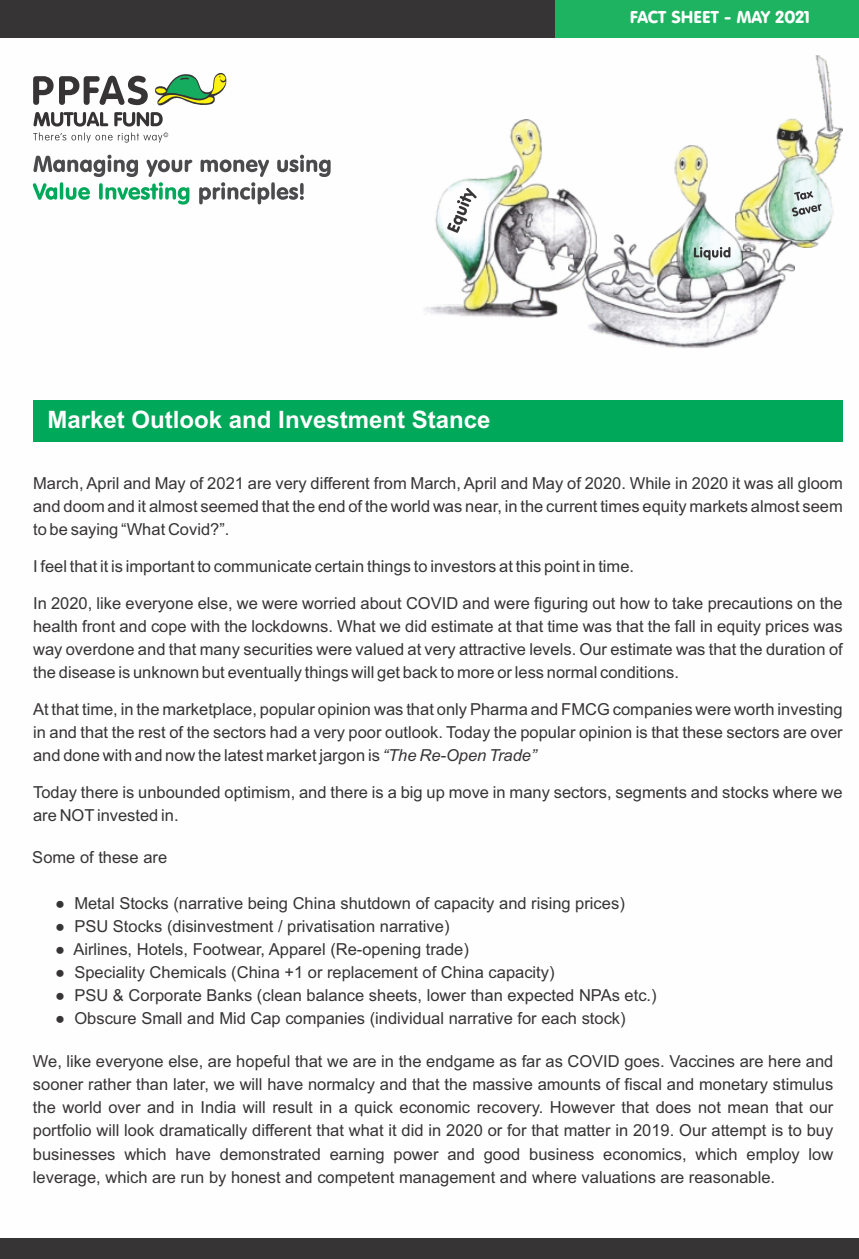
<style>
.page{position:relative;width:859px;height:1259px;background:#fff}
.page>*{position:absolute;margin:0;border:0;box-sizing:border-box;transform-origin:0 0}
.t1{font:700 24px "Arial";color:#fefefe}
.t2{font:16.95px "VAG Rounded BT";color:#fefefe}
.t3{font:16.5px/23.1px "Arial";color:#373435;text-align:justify}
.s1{font-style:italic}
</style>
<div class="page">
<svg style="left:33px;top:132px;width:135px;height:11px"></svg>
<svg style="left:33px;top:73px;width:193px;height:53px"></svg>
<svg style="left:33px;top:155px;width:297px;height:49px"></svg>
<div style="left:0;top:0;width:859px;height:38px;background:#373435"></div>
<div style="left:555px;top:0;width:304px;height:38px;background:#1db360"></div>
<div style="left:0;top:1237px;width:859px;height:21px;background:#373435"></div>
<img style="left:424px;top:119px;width:144px;height:199px">
<img style="left:776px;top:56px;width:66px;height:192px">
<img style="left:568px;top:145px;width:227px;height:204px">
<svg style="left:447px;top:188px;width:29px;height:45px"></svg>
<svg style="left:694px;top:247px;width:36px;height:13px"></svg>
<svg style="left:791px;top:191px;width:30px;height:25px"></svg>
<div style="left:33px;top:400px;width:809px;height:41px;background:#00a859"></div>
<p class="t2" style="left:630px;top:10px;width:182px">FACT SHEET - MAY 2021</p>
<h1 class="t1" style="left:48px;top:410px;width:444px">Market Outlook and Investment Stance</h1>
<p class="t3" style="left:33px;top:473px;width:811px">March, April and May of 2021 are very different from March, April and May of 2020. While in 2020 it was all gloom and doom and it almost seemed that the end of the world was near, in the current times equity markets almost seem to be saying “What Covid?”.</p>
<p class="t3" style="left:33px;top:556px;width:602px">I feel that it is important to communicate certain things to investors at this point in time.</p>
<p class="t3" style="left:33px;top:593px;width:811px">In 2020, like everyone else, we were worried about COVID and were figuring out how to take precautions on the health front and cope with the lockdowns. What we did estimate at that time was that the fall in equity prices was way overdone and that many securities were valued at very attractive levels. Our estimate was that the duration of the disease is unknown but eventually things will get back to more or less normal conditions.</p>
<p class="t3" style="left:33px;top:699px;width:811px">At that time, in the marketplace, popular opinion was that only Pharma and FMCG companies were worth investing in and that the rest of the sectors had a very poor outlook. Today the popular opinion is that these sectors are over and done with and now the latest market jargon is <span class="s1">“The Re-Open Trade”</span></p>
<p class="t3" style="left:33px;top:782px;width:811px">Today there is unbounded optimism, and there is a big up move in many sectors, segments and stocks where we are NOTinvested in.</p>
<p class="t3" style="left:32px;top:846px;width:136px">Some of these are</p>
<p class="t3" style="left:55px;top:892px;width:571px">● Metal Stocks (narrative being China shutdown of capacity and rising prices)</p>
<p class="t3" style="left:55px;top:915px;width:396px">● PSU Stocks (disinvestment / privatisation narrative)</p>
<p class="t3" style="left:55px;top:938px;width:415px">● Airlines, Hotels, Footwear, Apparel (Re-opening trade)</p>
<p class="t3" style="left:55px;top:961px;width:501px">● Speciality Chemicals (China +1 or replacement of China capacity)</p>
<p class="t3" style="left:55px;top:984px;width:603px">● PSU &amp; Corporate Banks (clean balance sheets, lower than expected NPAs etc.)</p>
<p class="t3" style="left:55px;top:1008px;width:572px">● Obscure Small and Mid Cap companies (individual narrative for each stock)</p>
<p class="t3" style="left:33px;top:1051px;width:802px">We, like everyone else, are hopeful that we are in the endgame as far as COVID goes. Vaccines are here and sooner rather than later, we will have normalcy and that the massive amounts of fiscal and monetary stimulus the world over and in India will result in a quick economic recovery. However that does not mean that our portfolio will look dramatically different that what it did in 2020 or for that matter in 2019. Our attempt is to buy businesses which have demonstrated earning power and good business economics, which employ low leverage, which are run by honest and competent management and where valuations are reasonable.</p>
</div>
